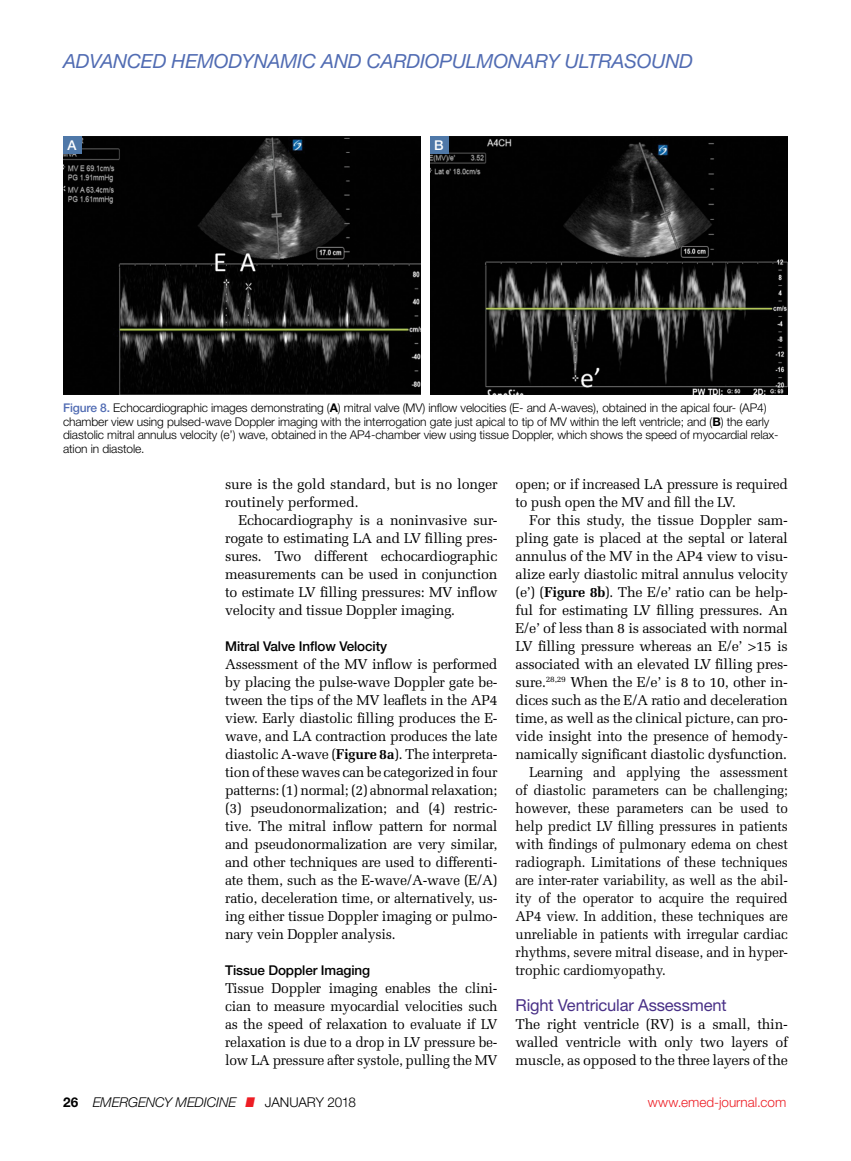
<style>
.page{position:relative;width:851px;height:1161px;background:#fff}
.page>*{position:absolute;margin:0;border:0;box-sizing:border-box;transform-origin:0 0}
.t1{font:italic 19.5px "Helvetica Neue LT Std";letter-spacing:-.01em;color:#516cb3}
.t2{font:16.5px "Helvetica Neue LT Std";letter-spacing:-.01em;color:#493087}
.t3{font:14.25px/18px "Melior LT Std";letter-spacing:-.02em;color:#000;text-align:justify}
.t4{font:14.25px "Melior LT Std";letter-spacing:-.02em;color:#000;scale:.95 1}
.t5{font:500 13.5px "Helvetica Neue LT Std";letter-spacing:-.01em;color:#000}
.t6{font:italic 300 13.5px "Helvetica Neue LT Std";letter-spacing:-.005em;color:#000}
.t7{font:300 13.5px "Helvetica Neue LT Std";color:#ed1d24}
.t8{font:500 13.5px "Helvetica Neue LT Std";color:#fff}
.t9{font:300 12px/13.5px "Helvetica Neue LT Std";letter-spacing:-.01em;color:#000}
.s1{font-weight:500;color:#516cb3}
.s2{font-weight:700}
.s3{font-weight:700;font-style:normal}
.s4{font-weight:900;color:#ed1d24}
.s5{font-style:normal}
</style>
<div class="page">
<img style="left:63px;top:136px;width:358px;height:258px">
<img style="left:430px;top:136px;width:358px;height:258px">
<div style="left:63px;top:136px;width:18px;height:18px;background:#4f78a8"></div>
<div style="left:430px;top:136px;width:18px;height:18px;background:#4f78a8"></div>
<h1 class="t1" style="left:63px;top:49px;width:631px">ADVANCED HEMODYNAMIC AND CARDIOPULMONARY ULTRASOUND</h1>
<p class="t8" style="left:67px;top:137px;width:11px">A</p>
<p class="t8" style="left:434px;top:137px;width:11px">B</p>
<p class="t9" style="left:63px;top:401px;width:717px"><span class="s1">Figure 8.</span> Echocardiographic images demonstrating (<span class="s2">A</span>) mitral valve (MV) inflow velocities (E- and A-waves), obtained in the apical four- (AP4) chamber view using pulsed-wave Doppler imaging with the interrogation gate just apical to tip of MV within the left ventricle; and (<span class="s2">B</span>) the early diastolic mitral annulus velocity (e’) wave, obtained in the AP4-chamber view using tissue Doppler, which shows the speed of myocardial relax&shy;ation in diastole.</p>
<p class="t3" style="left:225px;top:475px;width:274px">sure is the gold standard, but is no longer routinely performed.</p>
<p class="t3" style="left:225px;top:511px;width:274px;text-indent:13px">Echocardiography is a noninvasive sur&shy;rogate to estimating LA and LV filling pres&shy;sures. Two different echocardiographic measurements can be used in conjunction to estimate LV filling pressures: MV inflow velocity and tissue Doppler imaging.</p>
<p class="t5" style="left:225px;top:638px;width:163px">Mitral Valve Inflow Velocity</p>
<p class="t3" style="left:225px;top:655px;width:274px">Assessment of the MV inflow is performed by placing the pulse-wave Doppler gate be&shy;tween the tips of the MV leaflets in the AP4 view. Early diastolic filling produces the E&shy;wave, and LA contraction produces the late diastolic A-wave (<span class="s2">Figure 8a</span>). The interpreta&shy;tion of these waves can be categorized in four patterns: (1) normal; (2) abnormal relaxation; (3) pseudonormalization; and (4) restric&shy;tive. The mitral inflow pattern for normal and pseudonormalization are very similar, and other techniques are used to differenti&shy;ate them, such as the E-wave/A-wave (E/A) ratio, deceleration time, or alternatively, us&shy;ing either tissue Doppler imaging or pulmo&shy;nary vein Doppler analysis.</p>
<p class="t5" style="left:225px;top:962px;width:146px">Tissue Doppler Imaging</p>
<p class="t3" style="left:225px;top:979px;width:274px">Tissue Doppler imaging enables the clini&shy;cian to measure myocardial velocities such as the speed of relaxation to evaluate if LV relaxation is due to a drop in LV pressure be&shy;low LA pressure after systole, pulling the MV</p>
<p class="t3" style="left:515px;top:475px;width:274px">open; or if increased LA pressure is required to push open the MV and fill the LV.</p>
<p class="t3" style="left:529px;top:511px;width:260px">For this study, the tissue Doppler sam-</p>
<p class="t3" style="left:515px;top:529px;width:274px">pling gate is placed at the septal or lateral</p>
<p class="t3" style="left:515px;top:547px;width:274px">annulus of the MV in the AP4 view to visu-</p>
<p class="t3" style="left:515px;top:565px;width:274px">alize early diastolic mitral annulus velocity</p>
<p class="t3" style="left:515px;top:583px;width:274px">(e’) (<span class="s2">Figure 8b</span>). The E/e’ ratio can be help-</p>
<p class="t3" style="left:515px;top:601px;width:274px">ful for estimating LV filling pressures. An</p>
<p class="t3" style="left:515px;top:619px;width:274px">E/e’ of less than 8 is associated with normal</p>
<p class="t3" style="left:515px;top:637px;width:274px">LV filling pressure whereas an E/e’ &gt;15 is</p>
<p class="t3" style="left:515px;top:655px;width:274px">associated with an elevated LV filling pres-</p>
<p class="t3" style="left:515px;top:673px;width:274px">sure.<sup>28,29</sup> When the E/e’ is 8 to 10, other in-</p>
<p class="t3" style="left:515px;top:691px;width:274px">dices such as the E/A ratio and deceleration</p>
<p class="t3" style="left:515px;top:709px;width:274px">time, as well as the clinical picture, can pro-</p>
<p class="t3" style="left:515px;top:727px;width:274px">vide insight into the presence of hemody-</p>
<p class="t3" style="left:515px;top:745px;width:273px">namically significant diastolic dysfunction.</p>
<p class="t4" style="left:529px;top:764px;width:274px">Learning and applying the assessment</p>
<p class="t4" style="left:515px;top:782px;width:288px">of diastolic parameters can be challenging;</p>
<p class="t4" style="left:515px;top:800px;width:288px">however, these parameters can be used to</p>
<p class="t4" style="left:515px;top:818px;width:288px">help predict LV filling pressures in patients</p>
<p class="t4" style="left:515px;top:836px;width:288px">with findings of pulmonary edema on chest</p>
<p class="t4" style="left:515px;top:854px;width:288px">radiograph. Limitations of these techniques</p>
<p class="t4" style="left:515px;top:872px;width:288px">are inter-rater variability, as well as the abil-</p>
<p class="t4" style="left:515px;top:890px;width:288px">ity of the operator to acquire the required</p>
<p class="t4" style="left:515px;top:908px;width:288px">AP4 view. In addition, these techniques are</p>
<p class="t4" style="left:515px;top:926px;width:288px">unreliable in patients with irregular cardiac</p>
<p class="t4" style="left:515px;top:944px;width:288px">rhythms, severe mitral disease, and in hyper-</p>
<p class="t4" style="left:515px;top:962px;width:160px">trophic cardiomyopathy.</p>
<p class="t2" style="left:515px;top:995px;width:213px">Right Ventricular Assessment</p>
<p class="t3" style="left:515px;top:1015px;width:274px">The right ventricle (RV) is a small, thin&shy;walled ventricle with only two layers of muscle, as opposed to the three layers of the</p>
<p class="t6" style="left:63px;top:1094px;width:294px"><span class="s3">26</span> EMERGENCY MEDICINE <span class="s4">I</span> <span class="s5">JANUARY 2018</span></p>
<p class="t7" style="left:647px;top:1094px;width:140px">www.emed-journal.com</p>
</div>
